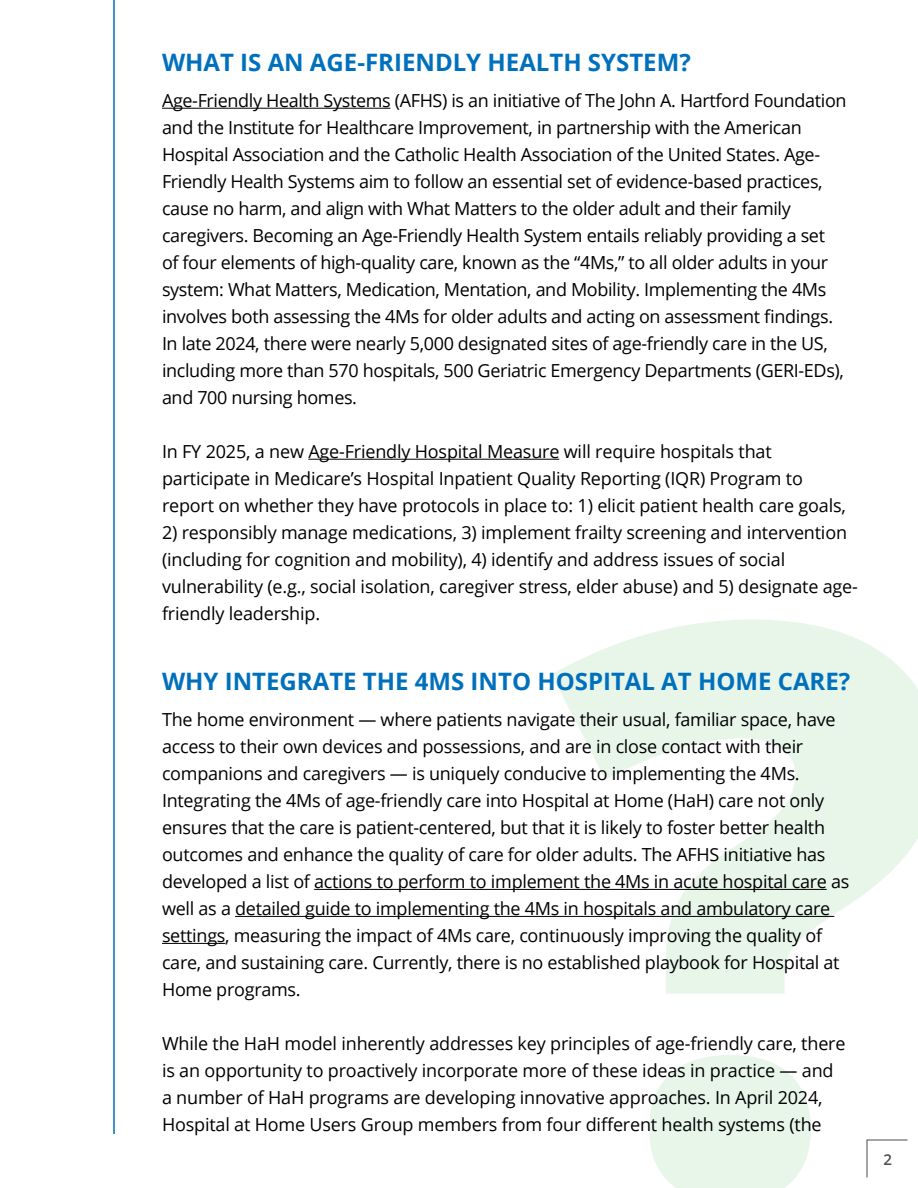
<style>
.page{position:relative;width:918px;height:1188px;background:#fff}
.page>*{position:absolute;margin:0;border:0;box-sizing:border-box;transform-origin:0 0}
.t1{font:700 24px "Open Sans";color:#0070bd}
.t2{font:18px/27px "Open Sans";letter-spacing:-.015em;color:#000}
.t3{font:600 15px "Open Sans";color:#4d4d4d}
</style>
<div class="page">
<svg style="left:552px;top:619px;width:366px;height:569px"></svg>
<hr style="left:162px;top:108px;width:228px;height:1px;background:#000">
<hr style="left:308px;top:459px;width:251px;height:1px;background:#000">
<hr style="left:314px;top:889px;width:513px;height:1px;background:#000">
<hr style="left:235px;top:916px;width:599px;height:1px;background:#000">
<hr style="left:162px;top:943px;width:63px;height:1px;background:#000">
<hr style="left:113px;top:0;width:2px;height:1134px;background:#0070bd">
<svg style="left:866px;top:1139px;width:42px;height:39px"></svg>
<h1 class="t1" style="left:162px;top:45px;width:530px">WHAT IS AN AGE-FRIENDLY HEALTH SYSTEM?</h1>
<p class="t2" style="left:162px;top:86px;width:686px">Age-Friendly Health Systems (AFHS) is an initiative of The John A. Hartford Foundation and the Institute for Healthcare Improvement, in partnership with the American Hospital Association and the Catholic Health Association of the United States. Age-Friendly Health Systems aim to follow an essential set of evidence-based practices, cause no harm, and align with What Matters to the older adult and their family caregivers. Becoming an Age-Friendly Health System entails reliably providing a set<br>of four elements of high-quality care, known as the “4Ms,” to all older adults in your system: What Matters, Medication, Mentation, and Mobility. Implementing the 4Ms involves both assessing the 4Ms for older adults and acting on assessment findings.<br>In late 2024, there were nearly 5,000 designated sites of age-friendly care in the US, including more than 570 hospitals, 500 Geriatric Emergency Departments (GERI-EDs), and 700 nursing homes.</p>
<p class="t2" style="left:162px;top:437px;width:685px">In FY 2025, a new Age-Friendly Hospital Measure will require hospitals that participate in Medicare’s Hospital Inpatient Quality Reporting (IQR) Program to report on whether they have protocols in place to: 1) elicit patient health care goals,</p>
<p class="t2" style="left:162px;top:518px;width:697px">2) responsibly manage medications, 3) implement frailty screening and intervention (including for cognition and mobility), 4) identify and address issues of social vulnerability (e.g., social isolation, caregiver stress, elder abuse) and 5) designate age&shy;friendly leadership.</p>
<h1 class="t1" style="left:162px;top:664px;width:690px">WHY INTEGRATE THE 4MS INTO HOSPITAL AT HOME CARE?</h1>
<p class="t2" style="left:162px;top:706px;width:689px">The home environment — where patients navigate their usual, familiar space, have access to their own devices and possessions, and are in close contact with their companions and caregivers — is uniquely conducive to implementing the 4Ms.<br>Integrating the 4Ms of age-friendly care into Hospital at Home (HaH) care not only ensures that the care is patient-centered, but that it is likely to foster better health outcomes and enhance the quality of care for older adults. The AFHS initiative has developed a list of actions to perform to implement the 4Ms in acute hospital care as well as a detailed guide to implementing the 4Ms in hospitals and ambulatory care settings, measuring the impact of 4Ms care, continuously improving the quality of care, and sustaining care. Currently, there is no established playbook for Hospital at Home programs.</p>
<p class="t2" style="left:162px;top:1030px;width:685px">While the HaH model inherently addresses key principles of age-friendly care, there is an opportunity to proactively incorporate more of these ideas in practice — and a number of HaH programs are developing innovative approaches. In April 2024, Hospital at Home Users Group members from four different health systems (the</p>
<p class="t3" style="left:884px;top:1149px;width:10px">2</p>
</div>
